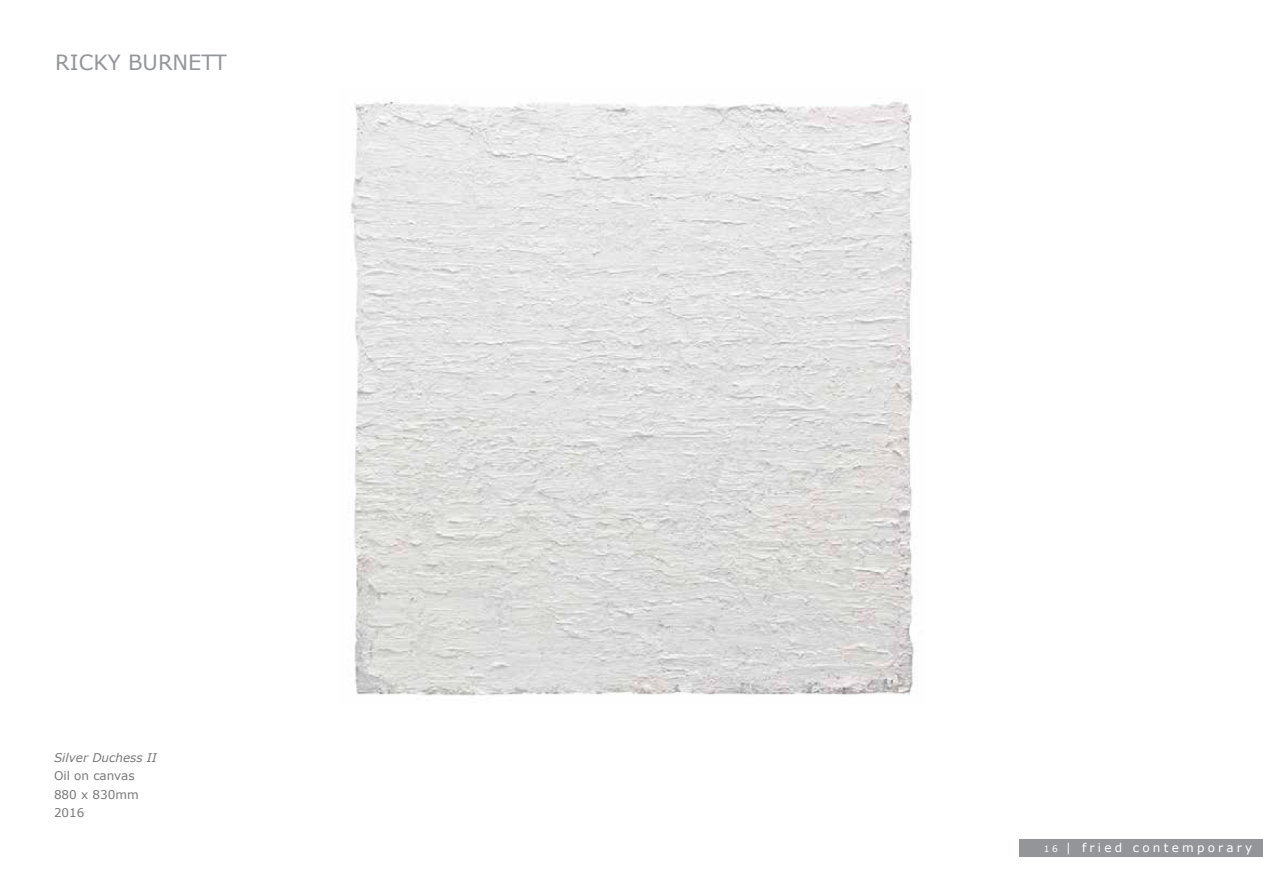
<style>
.page{position:relative;width:1263px;height:893px;background:#fff}
.page>*{position:absolute;margin:0;border:0;box-sizing:border-box;transform-origin:0 0}
.t1{font:21px "Verdana";color:#939598}
.t2{font:12px/18px "Verdana";color:#797979}
.t3{font:12px "Verdana";letter-spacing:.27em;color:#fff}
.t4{font:italic 12px "Verdana";color:#797979}
.s1{font-size:9px}
</style>
<div class="page">
<div style="left:1020px;top:839px;width:243px;height:18px;background:#939598"></div>
<img style="left:350px;top:101px;width:565px;height:595px">
<h1 class="t1" style="left:55px;top:48px;width:173px">RICKY BURNETT</h1>
<p class="t4" style="left:54px;top:750px;width:104px">Silver Duchess II</p>
<p class="t2" style="left:54px;top:767px;width:86px">Oil on canvas<br>880 x 830mm<br>2016</p>
<p class="t3" style="left:1044px;top:840px;width:210px"><span class="s1">16</span> | fried contemporary</p>
</div>
